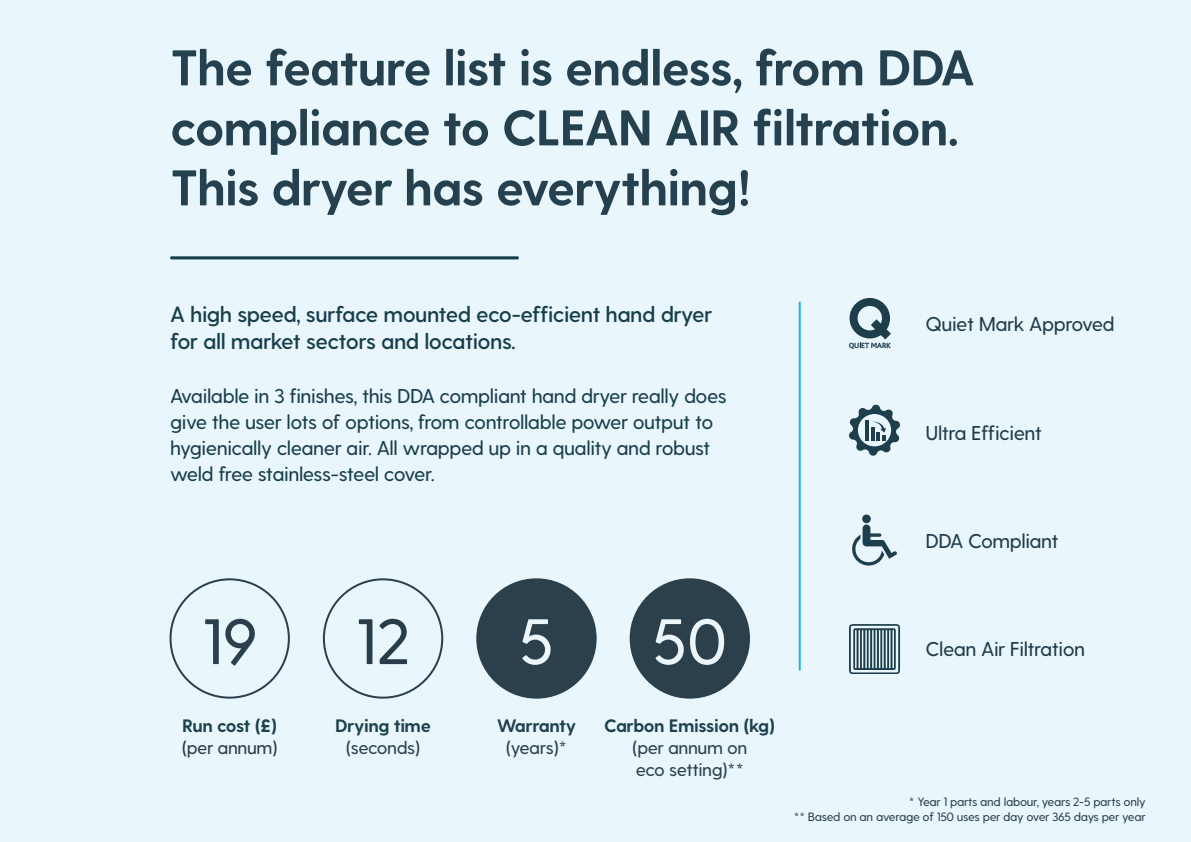
<style>
.page{position:relative;width:1191px;height:842px;background:#e9f6fc}
.page>*{position:absolute;margin:0;border:0;box-sizing:border-box;transform-origin:0 0}
.t1{font:500 64px "Greycliff CF";color:#ebf6fb}
.t2{font:500 64px "Greycliff CF";color:#2b404c}
.t3{font:500 64px "Greycliff CF";color:#283c49}
.t4{font:700 50px/60px "Greycliff CF";letter-spacing:-.025em;color:#25404e}
.t5{font:600 22px/26.4px "Greycliff CF";letter-spacing:-.025em;color:#173e4b}
.t6{font:500 20px/26px "Greycliff CF";letter-spacing:-.025em;color:#173e4b}
.t7{font:500 20px "Greycliff CF";letter-spacing:-.025em;color:#213d4a}
.t8{font:700 18px "Greycliff CF";letter-spacing:-.025em;color:#1d414e}
.t9{font:500 18px/21.6px "Greycliff CF";letter-spacing:-.025em;color:#2c404c}
.t10{font:500 18px "Greycliff CF";letter-spacing:-.025em;color:#2b3b45}
.t11{font:500 12px/14.4px "Greycliff CF";letter-spacing:-.025em;color:#2c404c;text-align:right}
</style>
<div class="page">
<div style="left:170px;top:256px;width:349px;height:3px;border:2px solid #173e4b"></div>
<hr style="left:798px;top:302px;width:2px;height:369px;background:#22b2db">
<svg style="left:849px;top:298px;width:42px;height:51px"></svg>
<svg style="left:849px;top:405px;width:51px;height:51px"></svg>
<svg style="left:852px;top:514px;width:45px;height:52px"></svg>
<svg style="left:849px;top:624px;width:51px;height:50px"></svg>
<div style="left:169px;top:578px;width:121px;height:121px;border:2px solid #2c404c;border-radius:50%"></div>
<div style="left:323px;top:578px;width:120px;height:121px;border:2px solid #2c404c;border-radius:50%"></div>
<div style="left:477px;top:579px;width:118px;height:119px;background:#2c404c;border-radius:50%"></div>
<div style="left:476px;top:578px;width:120px;height:121px;border:2px solid #2c404c;border-radius:50%"></div>
<div style="left:630px;top:579px;width:119px;height:119px;background:#2c404c;border-radius:50%"></div>
<div style="left:629px;top:578px;width:121px;height:121px;border:2px solid #2c404c;border-radius:50%"></div>
<h2 class="t4" style="left:170px;top:40px;width:806px">The feature list is endless, from DDA compliance to CLEAN AIR filtration.<br>This dryer has everything!</h2>
<p class="t5" style="left:170px;top:302px;width:544px">A high speed, surface mounted eco-efficient hand dryer for all market sectors and locations.</p>
<p class="t6" style="left:170px;top:383px;width:558px">Available in 3 finishes, this DDA compliant hand dryer really does give the user lots of options, from controllable power output to hygienically cleaner air. All wrapped up in a quality and robust weld free stainless-steel cover.</p>
<p class="t7" style="left:925px;top:313px;width:191px">Quiet Mark Approved</p>
<p class="t7" style="left:925px;top:421px;width:118px">Ultra Efficient</p>
<p class="t7" style="left:925px;top:529px;width:134px">DDA Compliant</p>
<h1 class="t2" style="left:202px;top:604px;width:57px">19</h1>
<p class="t8" style="left:182px;top:714px;width:96px">Run cost (£)</p>
<p class="t10" style="left:182px;top:737px;width:97px">(per annum)</p>
<h1 class="t3" style="left:356px;top:604px;width:56px">12</h1>
<p class="t8" style="left:335px;top:714px;width:97px">Drying time</p>
<p class="t9" style="left:346px;top:738px;width:76px">(seconds)</p>
<h1 class="t1" style="left:519px;top:604px;width:36px">5</h1>
<p class="t8" style="left:497px;top:714px;width:81px">Warranty</p>
<p class="t9" style="left:506px;top:738px;width:63px">(years)*</p>
<h1 class="t1" style="left:652px;top:604px;width:76px">50</h1>
<p class="t7" style="left:925px;top:638px;width:161px">Clean Air Filtration</p>
<p class="t8" style="left:604px;top:714px;width:172px">Carbon Emission (kg)</p>
<p class="t9" style="left:632px;top:738px;width:117px">(per annum on eco setting)**</p>
<p class="t11" style="left:794px;top:795px;width:353px">* Year 1 parts and labour, years 2-5 parts only<br>** Based on an average of 150 uses per day over 365 days per year</p>
</div>
